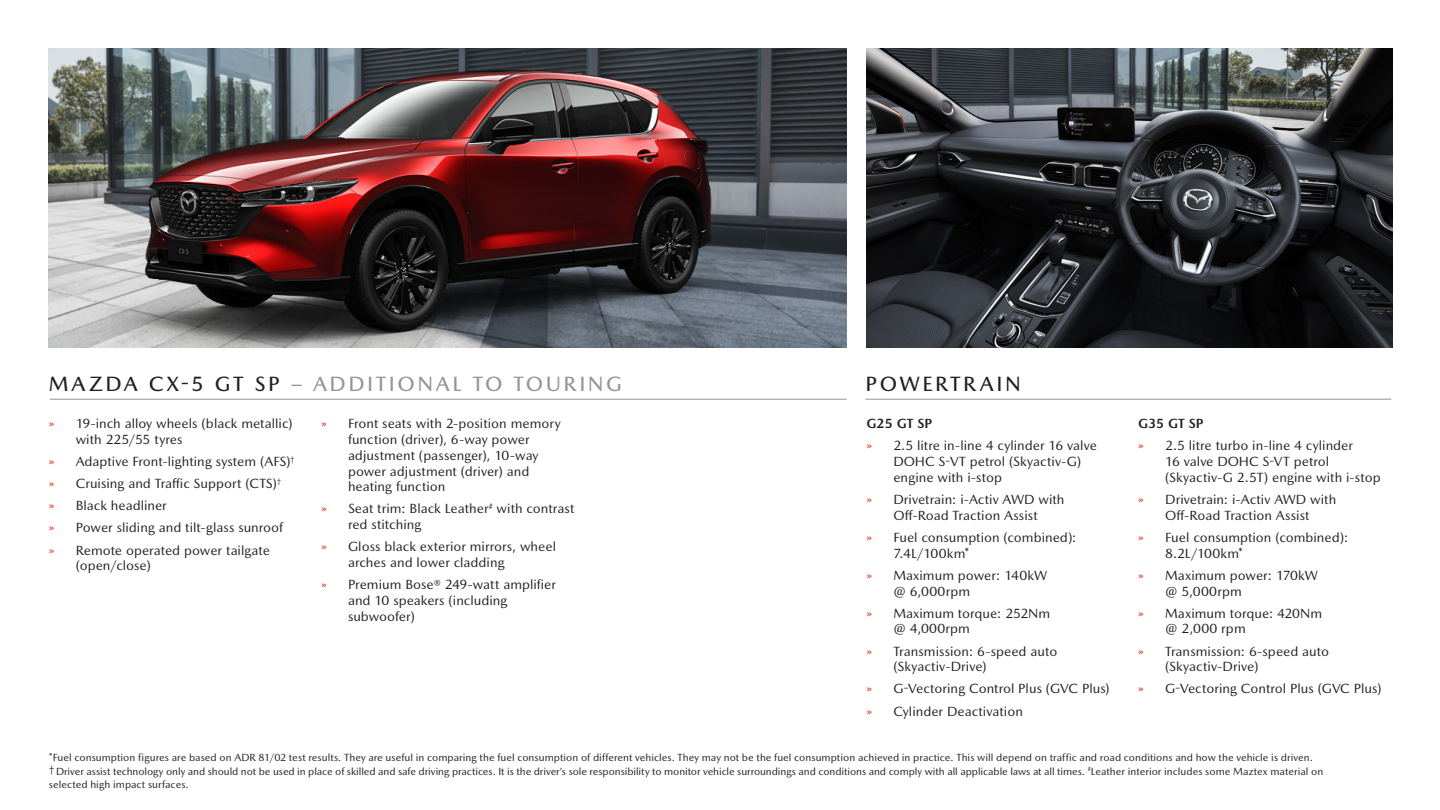
<style>
.page{position:relative;width:1440px;height:810px;background:#fff}
.page>*{position:absolute;margin:0;border:0;box-sizing:border-box;transform-origin:0 0}
.t1{font:500 21px "Mazda Type";letter-spacing:.12em;color:#939598}
.t2{font:500 21px "Mazda Type";letter-spacing:.115em;color:#231f20}
.t3{font:13.5px/15.8px "Mazda Type";color:#231f20}
.t4{font:10.5px/13.5px "Mazda Type";color:#231f20}
.s1{color:#231f20}
.s2{color:#ef3122}
.s3{font-weight:700}
</style>
<div class="page">
<img style="left:49px;top:49px;width:798px;height:298px">
<hr style="left:50px;top:399px;width:797px;height:1px;background:#939598">
<hr style="left:865px;top:399px;width:526px;height:1px;background:#939598">
<img style="left:866px;top:49px;width:526px;height:298px">
<img style="left:89px;top:49px;width:741px;height:298px">
<h1 class="t1" style="left:49px;top:371px;width:575px"><span class="s1">MAZDA CX-5 GT SP</span> – ADDITIONAL TO TOURING</h1>
<p class="t3" style="left:76px;top:416px;width:218px;text-indent:-27px"><span class="s2">»</span> 19-inch alloy wheels (black metallic) with 225/55 tyres</p>
<p class="t3" style="left:49px;top:450px;width:248px;line-height:22.1px"><span class="s2">»</span> Adaptive Front-lighting system (AFS)<sup>† </sup><span class="s2">»</span> Cruising and Traffic Support (CTS)<sup>†<br></sup><span class="s2">»</span> Black headliner<br><span class="s2">»</span> Power sliding and tilt-glass sunroof<br><span class="s2">»</span> Remote operated power tailgate</p>
<p class="t3" style="left:76px;top:558px;width:77px">(open/close)</p>
<p class="t3" style="left:348px;top:416px;width:214px;text-indent:-27px"><span class="s2">»</span> Front seats with 2-position memory function (driver), 6-way power adjustment (passenger), 10-way power adjustment (driver) and heating function</p>
<p class="t3" style="left:348px;top:501px;width:228px;text-indent:-27px"><span class="s2">»</span> Seat trim: Black Leather<sup>#</sup> with contrast red stitching</p>
<p class="t3" style="left:348px;top:539px;width:210px;text-indent:-27px"><span class="s2">»</span> Gloss black exterior mirrors, wheel arches and lower cladding</p>
<p class="t3" style="left:348px;top:577px;width:210px;text-indent:-27px"><span class="s2">»</span> Premium Bose® 249-watt amplifier and 10 speakers (including subwoofer)</p>
<h1 class="t2" style="left:866px;top:371px;width:157px">POWERTRAIN</h1>
<p class="t3" style="left:866px;top:412px;width:232px;line-height:22.1px"><span class="s3">G25 GT SP<br></span><span class="s2">»</span> 2.5 litre in-line 4 cylinder 16 valve</p>
<p class="t3" style="left:893px;top:454px;width:189px">DOHC S-VT petrol (Skyactiv-G) engine with i-stop</p>
<p class="t3" style="left:866px;top:491px;width:200px;text-align:center"><span class="s2">»</span> Drivetrain: i-Activ AWD with<br>Off-Road Traction Assist</p>
<p class="t3" style="left:893px;top:529px;width:185px;text-indent:-27px"><span class="s2">»</span> Fuel consumption (combined):<br>7.4L/100km*</p>
<p class="t3" style="left:893px;top:567px;width:155px;text-indent:-27px"><span class="s2">»</span> Maximum power: 140kW @ 6,000rpm</p>
<p class="t3" style="left:893px;top:605px;width:158px;text-indent:-27px"><span class="s2">»</span> Maximum torque: 252Nm @ 4,000rpm</p>
<p class="t3" style="left:893px;top:643px;width:165px;text-indent:-27px"><span class="s2">»</span> Transmission: 6-speed auto (Skyactiv-Drive)</p>
<p class="t3" style="left:866px;top:678px;width:245px;line-height:22.1px"><span class="s2">»</span> G-Vectoring Control Plus (GVC Plus) <span class="s2">»</span> Cylinder Deactivation</p>
<p class="t3" style="left:1138px;top:413px;width:216px;line-height:22.1px"><span class="s3">G35 GT SP<br></span><span class="s2">»</span> 2.5 litre turbo in-line 4 cylinder</p>
<p class="t3" style="left:1165px;top:454px;width:217px">16 valve DOHC S-VT petrol (Skyactiv-G 2.5T) engine with i-stop</p>
<p class="t3" style="left:1138px;top:491px;width:200px;text-align:center"><span class="s2">»</span> Drivetrain: i-Activ AWD with<br>Off-Road Traction Assist</p>
<p class="t3" style="left:1165px;top:529px;width:185px;text-indent:-27px"><span class="s2">»</span> Fuel consumption (combined):<br>8.2L/100km*</p>
<p class="t3" style="left:1165px;top:567px;width:154px;text-indent:-27px"><span class="s2">»</span> Maximum power: 170kW @ 5,000rpm</p>
<p class="t3" style="left:1165px;top:605px;width:159px;text-indent:-27px"><span class="s2">»</span> Maximum torque: 420Nm @ 2,000 rpm</p>
<p class="t3" style="left:1165px;top:643px;width:165px;text-indent:-27px"><span class="s2">»</span> Transmission: 6-speed auto (Skyactiv-Drive)</p>
<p class="t3" style="left:1138px;top:681px;width:245px"><span class="s2">»</span> G-Vectoring Control Plus (GVC Plus)</p>
<p class="t4" style="left:49px;top:751px;width:1276px">*Fuel consumption figures are based on ADR 81/02 test results. They are useful in comparing the fuel consumption of different vehicles. They may not be the fuel consumption achieved in practice. This will depend on traffic and road conditions and how the vehicle is driven.<br>† Driver assist technology only and should not be used in place of skilled and safe driving practices. It is the driver’s sole responsibility to monitor vehicle surroundings and conditions and comply with all applicable laws at all times. <sup>#</sup>Leather interior includes some Maztex material on selected high impact surfaces.</p>
</div>
